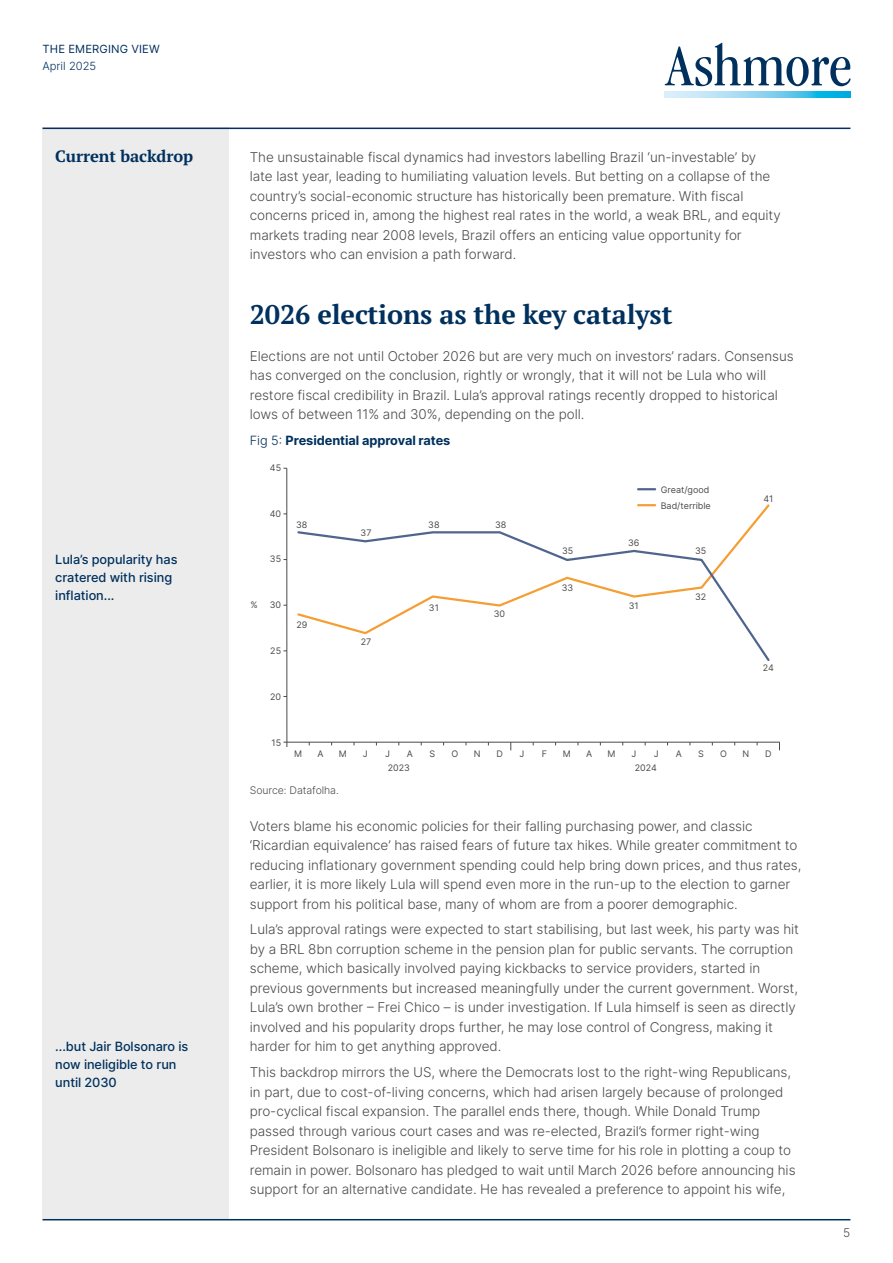
<style>
.page{position:relative;width:893px;height:1263px;background:#fff}
.page>*{position:absolute;margin:0;border:0;box-sizing:border-box;transform-origin:0 0}
.t1{font:700 27px "PT Serif Pro";letter-spacing:-.005em;color:#00305d}
.t2{font:700 16.5px "PT Serif Pro";letter-spacing:-.005em;color:#00305d}
.t3{font:300 13.5px/19.5px "Inter";letter-spacing:-.005em;color:#4a4a49}
.t4{font:500 12.75px/18px "Inter";letter-spacing:-.005em;color:#00305d}
.t5{font:700 12.75px "Inter";letter-spacing:-.005em;color:#00305d}
.t6{font:300 12px "Inter";color:#4a4a49}
.t7{font:11.25px "Inter";letter-spacing:.01em;color:#00305d}
.t8{font:300 11.25px "Inter";color:#00305d}
.t9{font:300 10.5px "Inter";letter-spacing:-.005em;color:#4a4a49}
.t10{font:9px/15.9px "Inter";color:#4a4a49}
.s1{font-weight:300}
</style>
<div class="page">
<svg style="left:665px;top:43px;width:185px;height:43px"></svg>
<svg style="left:665px;top:92px;width:185px;height:6px"></svg>
<div style="left:43px;top:128px;width:186px;height:1091px;background:#ececec"></div>
<hr style="left:43px;top:128px;width:807px;height:1px;background:#00305d">
<hr style="left:43px;top:1219px;width:807px;height:1px;background:#00305d">
<svg style="left:297px;top:530px;width:473px;height:131px"></svg>
<svg style="left:638px;top:488px;width:17px;height:2px"></svg>
<svg style="left:638px;top:504px;width:17px;height:2px"></svg>
<hr style="left:283px;top:742px;width:497px;height:1px;background:#4a4a49">
<hr style="left:287px;top:468px;width:1px;height:279px;background:#4a4a49">
<p class="t7" style="left:43px;top:41px;width:119px">THE EMERGING VIEW</p>
<p class="t8" style="left:43px;top:58px;width:55px">April 2025</p>
<p class="t2" style="left:55px;top:145px;width:139px">Current backdrop</p>
<p class="t4" style="left:55px;top:550px;width:124px">Lula’s popularity has cratered with rising inflation...</p>
<p class="t4" style="left:55px;top:1037px;width:135px">...but Jair Bolsonaro is now ineligible to run until 2030</p>
<p class="t3" style="left:250px;top:147px;width:532px">The unsustainable fiscal dynamics had investors labelling Brazil ‘un-investable’ by late last year, leading to humiliating valuation levels. But betting on a collapse of the country’s social-economic structure has historically been premature. With fiscal concerns priced in, among the highest real rates in the world, a weak BRL, and equity markets trading near 2008 levels, Brazil offers an enticing value opportunity for investors who can envision a path forward.</p>
<h1 class="t1" style="left:250px;top:297px;width:424px">2026 elections as the key catalyst</h1>
<p class="t3" style="left:250px;top:346px;width:545px">Elections are not until October 2026 but are very much on investors’ radars. Consensus has converged on the conclusion, rightly or wrongly, that it will not be Lula who will restore fiscal credibility in Brazil. Lula’s approval ratings recently dropped to historical lows of between 11% and 30%, depending on the poll.</p>
<p class="t5" style="left:250px;top:431px;width:202px"><span class="s1">Fig 5:</span> Presidential approval rates</p>
<p class="t10" style="left:270px;top:459px;width:13px">45</p>
<p class="t10" style="left:270px;top:505px;width:13px">40</p>
<p class="t10" style="left:270px;top:551px;width:13px">35</p>
<p class="t10" style="left:250px;top:597px;width:9px">%</p>
<p class="t10" style="left:270px;top:597px;width:13px">30</p>
<p class="t10" style="left:270px;top:643px;width:12px">25</p>
<p class="t10" style="left:270px;top:688px;width:13px">20</p>
<p class="t10" style="left:296px;top:516px;width:13px">38</p>
<p class="t10" style="left:296px;top:617px;width:13px">29</p>
<p class="t10" style="left:361px;top:524px;width:12px">37</p>
<p class="t10" style="left:361px;top:634px;width:12px">27</p>
<p class="t10" style="left:428px;top:516px;width:13px">38</p>
<p class="t10" style="left:429px;top:600px;width:11px">31</p>
<p class="t10" style="left:495px;top:516px;width:13px">38</p>
<p class="t10" style="left:494px;top:606px;width:13px">30</p>
<p class="t10" style="left:562px;top:543px;width:13px">35</p>
<p class="t10" style="left:562px;top:580px;width:13px">33</p>
<p class="t10" style="left:628px;top:535px;width:13px">36</p>
<p class="t10" style="left:629px;top:598px;width:11px">31</p>
<p class="t10" style="left:661px;top:481px;width:52px">Great/good<br>Bad/terrible</p>
<p class="t10" style="left:695px;top:543px;width:13px">35</p>
<p class="t10" style="left:695px;top:589px;width:13px">32</p>
<p class="t10" style="left:763px;top:490px;width:11px">41</p>
<p class="t10" style="left:763px;top:660px;width:13px">24</p>
<p class="t10" style="left:271px;top:734px;width:11px">15</p>
<p class="t10" style="left:563px;top:746px;width:10px">M</p>
<p class="t10" style="left:608px;top:746px;width:10px">M</p>
<p class="t10" style="left:631px;top:746px;width:6px">J</p>
<p class="t10" style="left:676px;top:746px;width:8px">A</p>
<p class="t10" style="left:698px;top:746px;width:7px">S</p>
<p class="t10" style="left:720px;top:746px;width:8px">O</p>
<p class="t10" style="left:742px;top:746px;width:8px">N</p>
<p class="t10" style="left:765px;top:746px;width:8px">D</p>
<p class="t10" style="left:294px;top:746px;width:10px">M</p>
<p class="t10" style="left:317px;top:746px;width:8px">A</p>
<p class="t10" style="left:339px;top:746px;width:10px">M</p>
<p class="t10" style="left:363px;top:746px;width:6px">J</p>
<p class="t10" style="left:385px;top:746px;width:6px">J</p>
<p class="t10" style="left:407px;top:746px;width:8px">A</p>
<p class="t10" style="left:429px;top:746px;width:7px">S</p>
<p class="t10" style="left:451px;top:746px;width:8px">O</p>
<p class="t10" style="left:474px;top:746px;width:8px">N</p>
<p class="t10" style="left:496px;top:746px;width:8px">D</p>
<p class="t10" style="left:520px;top:746px;width:6px">J</p>
<p class="t10" style="left:654px;top:746px;width:6px">J</p>
<p class="t10" style="left:542px;top:746px;width:7px">F</p>
<p class="t10" style="left:586px;top:746px;width:8px">A</p>
<p class="t10" style="left:388px;top:759px;width:24px">2023</p>
<p class="t10" style="left:635px;top:759px;width:24px">2024</p>
<p class="t9" style="left:250px;top:783px;width:91px">Source: Datafolha.</p>
<p class="t3" style="left:250px;top:816px;width:553px">Voters blame his economic policies for their falling purchasing power, and classic ‘Ricardian equivalence’ has raised fears of future tax hikes. While greater commitment to reducing inflationary government spending could help bring down prices, and thus rates, earlier, it is more likely Lula will spend even more in the run-up to the election to garner support from his political base, many of whom are from a poorer demographic.</p>
<p class="t3" style="left:250px;top:919px;width:551px">Lula’s approval ratings were expected to start stabilising, but last week, his party was hit by a BRL 8bn corruption scheme in the pension plan for public servants. The corruption scheme, which basically involved paying kickbacks to service providers, started in previous governments but increased meaningfully under the current government. Worst, Lula’s own brother – Frei Chico – is under investigation. If Lula himself is seen as directly involved and his popularity drops further, he may lose control of Congress, making it harder for him to get anything approved.</p>
<p class="t3" style="left:250px;top:1062px;width:547px">This backdrop mirrors the US, where the Democrats lost to the right-wing Republicans, in part, due to cost-of-living concerns, which had arisen largely because of prolonged pro-cyclical fiscal expansion. The parallel ends there, though. While Donald Trump passed through various court cases and was re-elected, Brazil’s former right-wing President Bolsonaro is ineligible and likely to serve time for his role in plotting a coup to remain in power. Bolsonaro has pledged to wait until March 2026 before announcing his support for an alternative candidate. He has revealed a preference to appoint his wife,</p>
<p class="t6" style="left:843px;top:1224px;width:9px">5</p>
</div>
